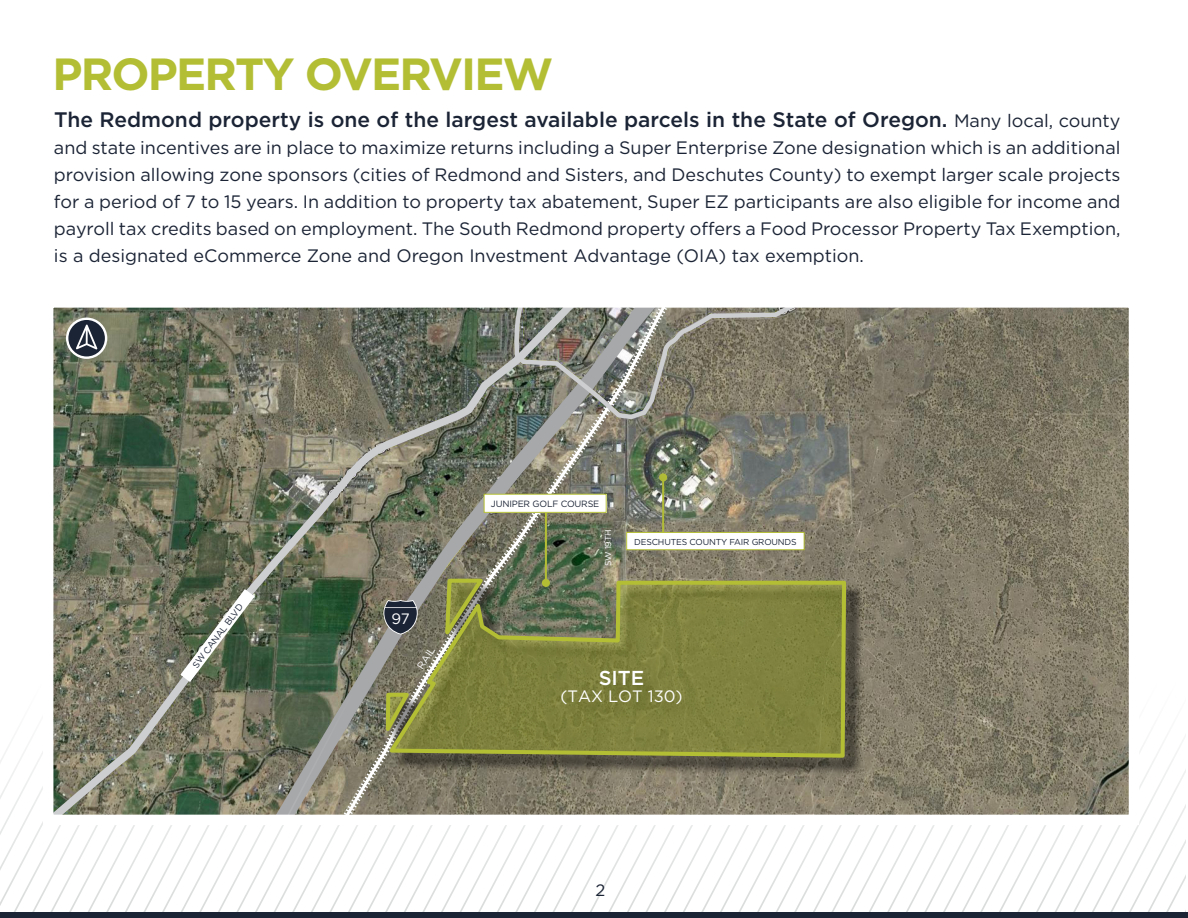
<style>
.page{position:relative;width:1188px;height:918px;background:#fff}
.page>*{position:absolute;margin:0;border:0;box-sizing:border-box;transform-origin:0 0}
.t1{font:700 45px "Gotham";letter-spacing:-.04em;color:#b3be35}
.t2{font:500 21px "Gotham";color:#1b2435}
.t3{font:500 20.1px "Gotham";color:#fff}
.t4{font:18px/27px "Gotham";color:#1b2435;text-align:justify}
.t5{font:16.5px "Gotham";color:#fff}
.t6{font:16.5px "Gotham";color:#1b2435}
.t7{font:15px "Gotham";color:#fff}
.t8{font:10.05px "Gotham";color:#fff}
.t9{font:9px "Gotham";letter-spacing:-.02em;color:#1b2435}
.t10{font:8.7px "Gotham";letter-spacing:-.02em;color:#1b2435}
.t11{font:8.7px "Gotham";letter-spacing:-.02em;color:#fff}
.s1{font-weight:400;font-size:18px}
</style>
<div class="page">
<img style="left:674px;top:308px;width:454px;height:374px">
<div style="left:627px;top:532px;width:177px;height:18px;background:#fff"></div>
<div style="left:626px;top:532px;width:179px;height:18px;border:1px solid #b3be35"></div>
<svg style="left:0;top:682px;width:1186px;height:230px"></svg>
<svg style="left:588px;top:422px;width:86px;height:406px;background:#8a8b7b"></svg>
<div style="left:484px;top:494px;width:122px;height:18px;background:#fff"></div>
<div style="left:484px;top:494px;width:123px;height:19px;border:1px solid #b3be35"></div>
<svg style="left:40px;top:308px;width:548px;height:522px;background:#7a7d6b"></svg>
<svg style="left:511px;top:308px;width:304px;height:114px;background:#858376"></svg>
<svg style="left:180px;top:589px;width:75px;height:93px"></svg>
<svg style="left:67px;top:319px;width:39px;height:39px"></svg>
<div style="left:66px;top:318px;width:41px;height:41px;border:2px solid #fff;border-radius:50%"></div>
<svg style="left:76px;top:325px;width:21px;height:25px"></svg>
<div style="left:388px;top:581px;width:477px;height:195px;background:#000;opacity:.75"></div>
<svg style="left:382px;top:577px;width:466px;height:183px;background:#757358"></svg>
<svg style="left:388px;top:581px;width:456px;height:175px;background:#7e8244"></svg>
<div style="left:0;top:912px;width:1188px;height:6px;background:#1b2435"></div>
<h1 class="t1" style="left:52px;top:44px;width:502px">PROPERTY OVERVIEW</h1>
<p class="t2" style="left:54px;top:106px;width:1068px">The Redmond property is one of the largest available parcels in the State of Oregon. <span class="s1">Many local, county</span></p>
<p class="t4" style="left:54px;top:134px;width:1068px">and state incentives are in place to maximize returns including a Super Enterprise Zone designation which is an additional provision allowing zone sponsors (cities of Redmond and Sisters, and Deschutes County) to exempt larger scale projects for a period of 7 to 15 years. In addition to property tax abatement, Super EZ participants are also eligible for income and payroll tax credits based on employment. The South Redmond property offers a Food Processor Property Tax Exemption, is a designated eCommerce Zone and Oregon Investment Advantage (OIA) tax exemption.</p>
<p class="t9" style="left:190px;top:663px;width:79px;rotate:-53deg">SW CANAL BLVD</p>
<p class="t7" style="left:391px;top:609px;width:20px">97</p>
<p class="t8" style="left:414px;top:664px;width:25px;rotate:-57deg">RAIL</p>
<p class="t9" style="left:491px;top:498px;width:110px">JUNIPER GOLF COURSE</p>
<p class="t11" style="left:603px;top:566px;width:39px;rotate:-90deg">SW 19TH</p>
<p class="t10" style="left:634px;top:536px;width:164px">DESCHUTES COUNTY FAIR GROUNDS</p>
<p class="t3" style="left:599px;top:665px;width:47px">SITE</p>
<p class="t5" style="left:560px;top:685px;width:124px">(TAX LOT 130)</p>
<p class="t6" style="left:596px;top:879px;width:11px">2</p>
</div>
